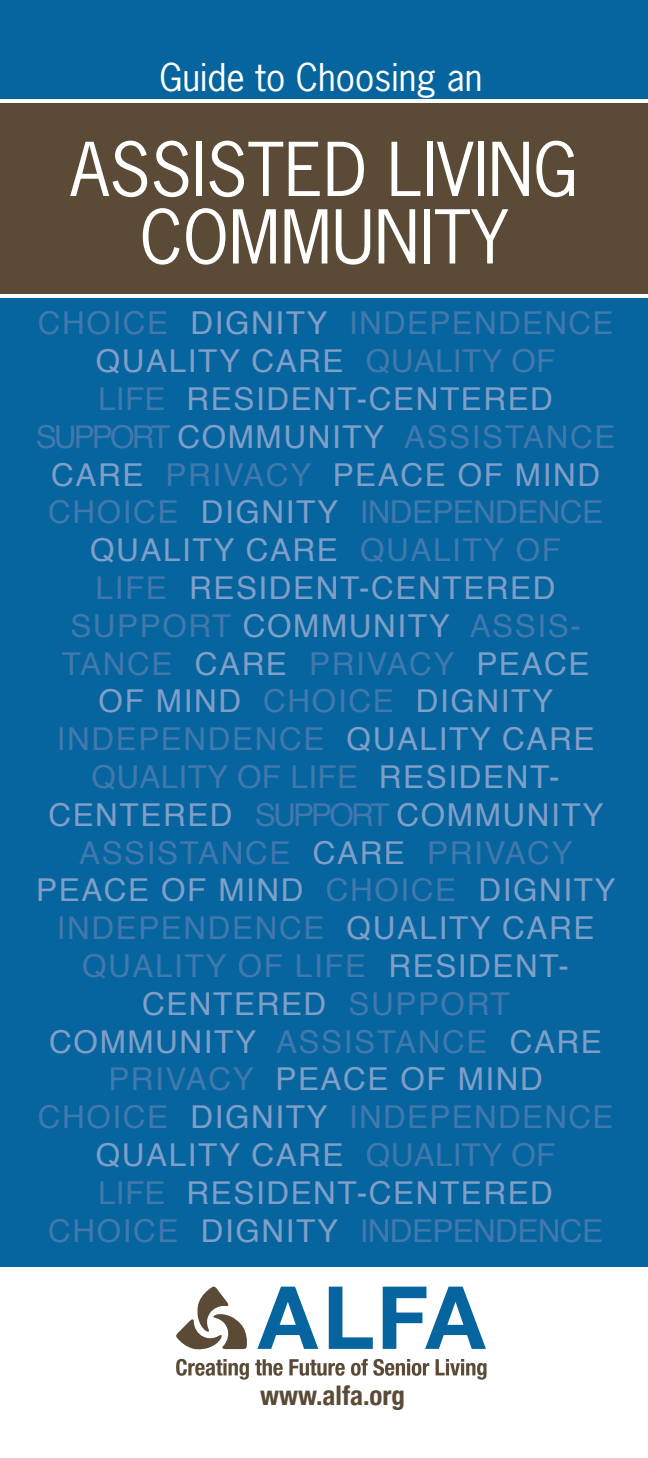
<style>
.page{position:relative;width:648px;height:1458px;background:#fff}
.page>*{position:absolute;margin:0;border:0;box-sizing:border-box;transform-origin:0 0}
.t1{font:69.75px "News Gothic Std";color:#fff}
.t2{font:36px "News Gothic Std";color:#fff}
.BODY_TEXT_Indent{font:31.5px/37.8px "Helvetica";letter-spacing:.05em;color:#809fc8;text-align:center}
.BODY_TEXT_Indent-2{font:31.5px "Helvetica";letter-spacing:.015em;color:#4178ad}
.t3{font:700 condensed 27px "Helvetica Neue";color:#5a4a36}
.s1{color:#4178ad}
.s2{color:#809fc8}
</style>
<div class="page">
<div style="left:0;top:0;width:648px;height:99px;background:#06659e"></div>
<div style="left:0;top:104px;width:648px;height:190px;background:#5a4a36"></div>
<div style="left:0;top:298px;width:648px;height:969px;background:#06659e"></div>
<svg style="left:176px;top:1286px;width:71px;height:64px"></svg>
<svg style="left:176px;top:1359px;width:73px;height:21px"></svg>
<svg style="left:255px;top:1359px;width:28px;height:17px"></svg>
<svg style="left:289px;top:1359px;width:56px;height:17px"></svg>
<svg style="left:351px;top:1359px;width:78px;height:17px"></svg>
<svg style="left:436px;top:1359px;width:51px;height:21px"></svg>
<svg style="left:257px;top:1287px;width:61px;height:62px"></svg>
<svg style="left:329px;top:1287px;width:44px;height:62px"></svg>
<svg style="left:383px;top:1287px;width:103px;height:62px"></svg>
<p class="t2" style="left:160px;top:54px;width:324px">Guide to Choosing an</p>
<p class="t1" style="left:70px;top:125px;width:509px">ASSISTED LIVING</p>
<p class="t1" style="left:140px;top:192px;width:370px">COMMUNITY</p>
<p class="BODY_TEXT_Indent" style="left:36px;top:305px;width:581px"><span class="s1">CHOICE</span> DIGNITY <span class="s1">INDEPENDENCE<br></span>QUALITY CARE <span class="s1">QUALITY OF<br>LIFE</span> RESIDENT-CENTERED<br><span class="s1">SUPPORT</span> COMMUNITY <span class="s1">ASSISTANCE<br></span>CARE <span class="s1">PRIVACY</span> PEACE OF MIND<br><span class="s1">CHOICE</span> DIGNITY <span class="s1">INDEPENDENCE<br></span>QUALITY CARE <span class="s1">QUALITY OF<br>LIFE</span> RESIDENT-CENTERED<br><span class="s1">SUPPORT</span> COMMUNITY <span class="s1">ASSIS-<br>TANCE</span> CARE <span class="s1">PRIVACY</span> PEACE<br>OF MIND <span class="s1">CHOICE</span> DIGNITY<br><span class="s1">INDEPENDENCE</span> QUALITY CARE<br><span class="s1">QUALITY OF LIFE</span> RESIDENT-<br>CENTERED <span class="s1">SUPPORT</span> COMMUNITY<br><span class="s1">ASSISTANCE</span> CARE <span class="s1">PRIVACY<br></span>PEACE OF MIND <span class="s1">CHOICE</span> DIGNITY<br><span class="s1">INDEPENDENCE</span> QUALITY CARE<br><span class="s1">QUALITY OF LIFE</span> RESIDENT-<br>CENTERED <span class="s1">SUPPORT<br></span>COMMUNITY <span class="s1">ASSISTANCE</span> CARE<br><span class="s1">PRIVACY</span> PEACE OF MIND</p>
<p class="BODY_TEXT_Indent" style="left:38px;top:1099px;width:577px"><span class="s1">CHOICE</span> DIGNITY <span class="s1">INDEPENDENCE<br></span>QUALITY CARE <span class="s1">QUALITY OF<br>LIFE</span> RESIDENT-CENTERED</p>
<p class="BODY_TEXT_Indent-2" style="left:48px;top:1206px;width:556px">CHOICE <span class="s2">DIGNITY</span> INDEPENDENCE</p>
<p class="t3" style="left:260px;top:1379px;width:146px">www.alfa.org</p>
</div>
